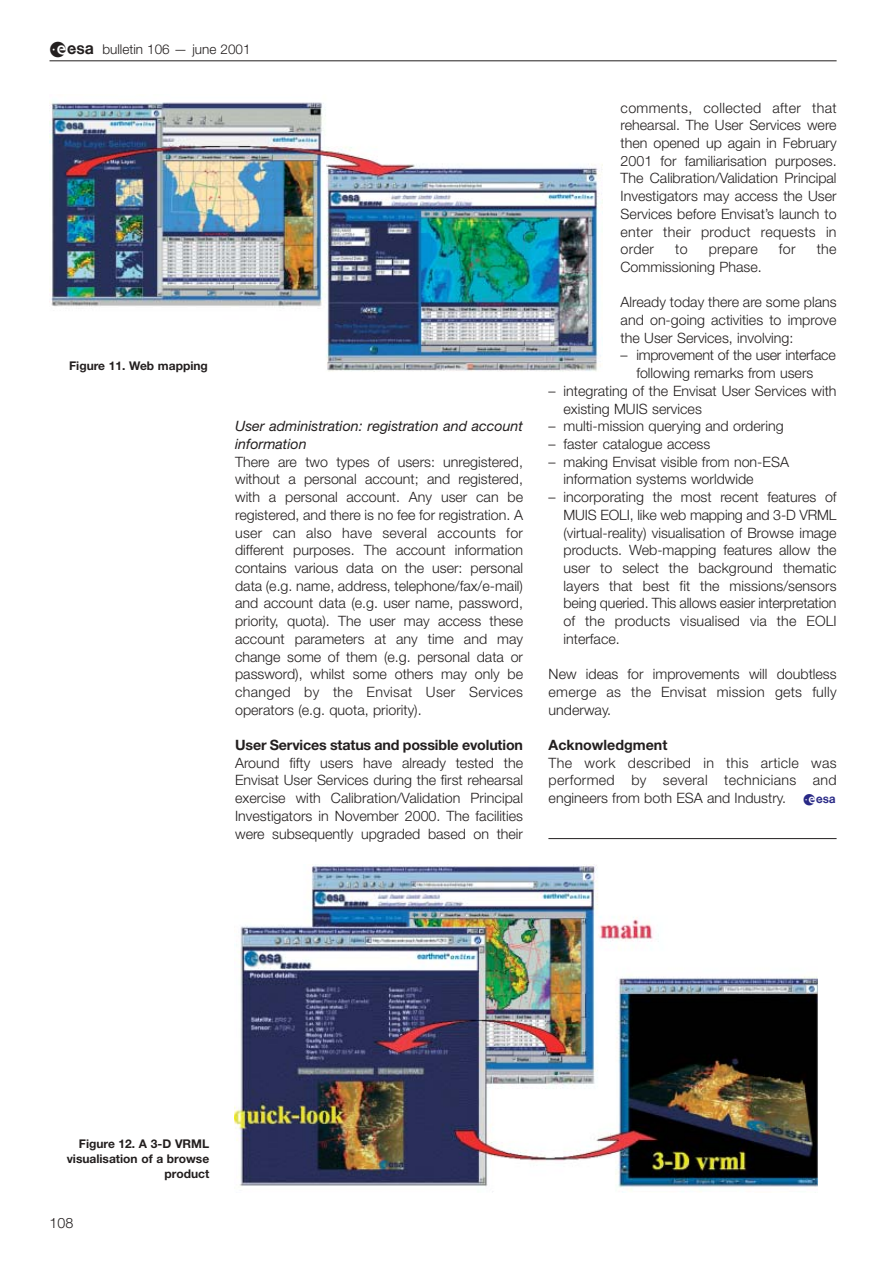
<style>
.page{position:relative;width:893px;height:1263px;background:#fff}
.page>*{position:absolute;margin:0;border:0;box-sizing:border-box;transform-origin:0 0}
.t1{font:300 14.25px/17.7px "Helvetica Neue";color:#231f1f;text-align:justify}
.t2{font:italic 14.25px/17.7px "Helvetica Neue";color:#231f1f}
.t3{font:700 14.25px "Helvetica Neue";letter-spacing:-.01em;color:#231f1f}
.t4{font:300 14.25px "Helvetica Neue";letter-spacing:.02em;color:#231f1f}
.t5{font:300 13.5px "Helvetica Neue";color:#231f1f}
.t6{font:700 12px/15px "Helvetica Neue";color:#231f1f;text-align:right}
.s1{font-family:"ESA Normal";font-weight:400;font-size:19.5px}
.s2{font-family:"ESA Normal";font-weight:400;color:#292986}
</style>
<div class="page">
<img style="left:49px;top:60px;width:788px;height:1133px">
<p class="t5" style="left:49px;top:45px;width:203px"><span class="s1">r</span> bulletin 106 — june 2001</p>
<p class="t6" style="left:69px;top:359px;width:140px">Figure 11. Web mapping</p>
<p class="t2" style="left:235px;top:419px;width:289px">User administration: registration and account information</p>
<p class="t1" style="left:235px;top:454px;width:289px">There are two types of users: unregistered, without a personal account; and registered, with a personal account. Any user can be registered, and there is no fee for registration. A user can also have several accounts for different purposes. The account information contains various data on the user: personal data (e.g. name, address, telephone/fax/e-mail) and account data (e.g. user name, password, priority, quota). The user may access these account parameters at any time and may change some of them (e.g. personal data or password), whilst some others may only be changed by the Envisat User Services operators (e.g. quota, priority).</p>
<p class="t3" style="left:235px;top:740px;width:289px">User Services status and possible evolution</p>
<p class="t1" style="left:235px;top:755px;width:289px">Around fifty users have already tested the Envisat User Services during the first rehearsal exercise with Calibration/Validation Principal Investigators in November 2000. The facilities were subsequently upgraded based on their</p>
<p class="t1" style="left:620px;top:100px;width:217px">comments, collected after that rehearsal. The User Services were then opened up again in February 2001 for familiarisation purposes.<br>The Calibration/Validation Principal Investigators may access the User Services before Envisat’s launch to enter their product requests in order</p>
<p class="t1" style="left:675px;top:242px;width:14px">to</p>
<p class="t4" style="left:708px;top:244px;width:50px">prepare</p>
<p class="t1" style="left:778px;top:242px;width:18px">for</p>
<p class="t1" style="left:816px;top:242px;width:21px">the</p>
<p class="t1" style="left:620px;top:259px;width:143px">Commissioning Phase.</p>
<p class="t1" style="left:620px;top:295px;width:217px">Already today there are some plans and on-going activities to improve the User Services, involving:</p>
<p class="t1" style="left:620px;top:348px;width:216px;text-align:center">– improvement of the user interface following remarks from users</p>
<p class="t1" style="left:563px;top:383px;width:274px;text-indent:-15px">– integrating of the Envisat User Services with existing MUIS services</p>
<p class="t1" style="left:548px;top:419px;width:236px">– multi-mission querying and ordering</p>
<p class="t1" style="left:548px;top:436px;width:163px">– faster catalogue access</p>
<p class="t1" style="left:563px;top:454px;width:227px;text-indent:-15px">– making Envisat visible from non-ESA information systems worldwide</p>
<p class="t1" style="left:563px;top:489px;width:274px;text-indent:-15px">– incorporating the most recent features of MUIS EOLI, like web mapping and 3-D VRML (virtual-reality) visualisation of Browse image products. Web-mapping features allow the user to select the background thematic layers that best fit the missions/sensors being queried. This allows easier interpretation of the products visualised via the EOLI interface.</p>
<p class="t1" style="left:548px;top:666px;width:289px">New ideas for improvements will doubtless emerge as the Envisat mission gets fully underway.</p>
<p class="t3" style="left:548px;top:740px;width:120px">Acknowledgment</p>
<p class="t1" style="left:548px;top:755px;width:289px">The work described in this article was performed by several technicians and engineers from both ESA and Industry. <span class="s2">r</span></p>
<p class="t6" style="left:67px;top:1137px;width:144px">Figure 12. A 3-D VRML visualisation of a browse product</p>
<p class="t1" style="left:49px;top:1215px;width:25px">108</p>
</div>
